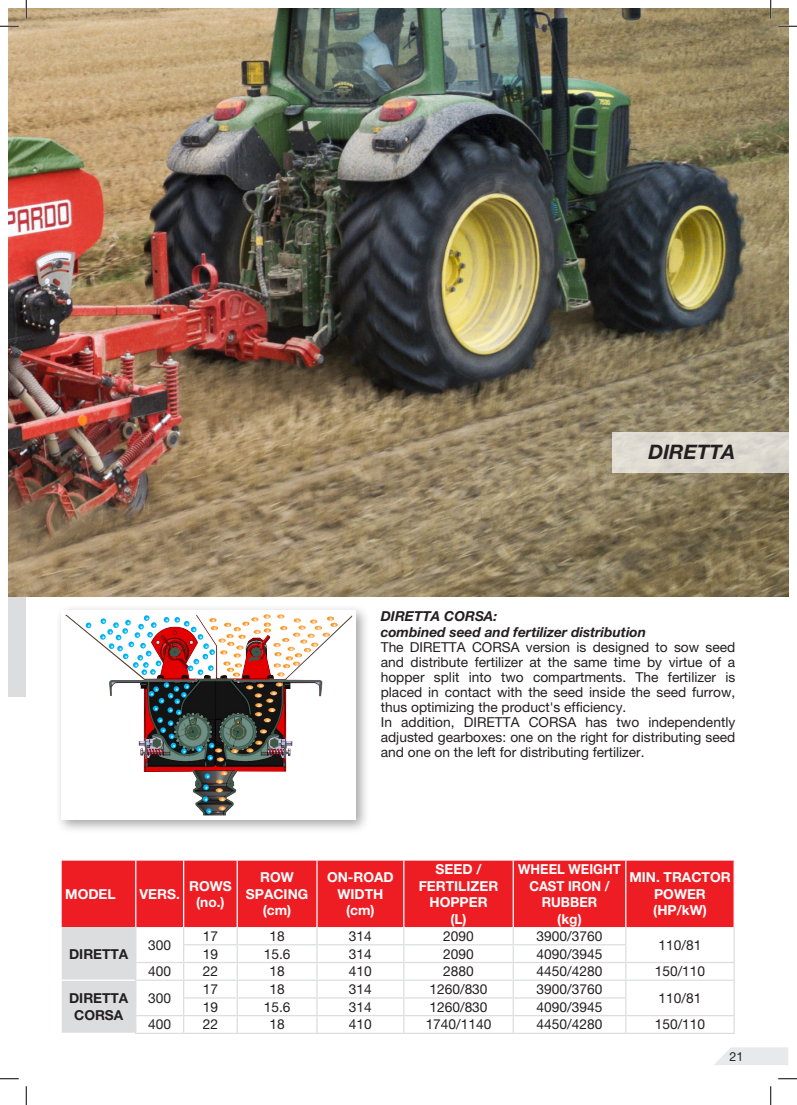
<style>
.page{position:relative;width:797px;height:1105px;background:#fff}
.page>*{position:absolute;margin:0;border:0;box-sizing:border-box;transform-origin:0 0}
.t1{font:italic 700 20px "Helvetica Neue LT Pro";color:#231f20}
.t2{font:13.75px/15px "Helvetica Neue LT Pro";color:#231f20;text-align:justify}
.t3{font:700 13.75px/16.5px "Helvetica Neue LT Pro";color:#fff;text-align:center}
.t4{font:italic 700 13.75px "Helvetica Neue LT Pro";color:#231f20}
.t5{font:700 13.75px/16.5px "Helvetica Neue LT Pro";color:#fff;text-align:center;scale:.95 1}
.t6{font:700 13.75px/16.5px "Helvetica Neue LT Pro";color:#231f20;text-align:center}
.t7{font:12.5px "Helvetica Neue LT Pro";color:#231f20}
</style>
<div class="page">
<div style="left:9px;top:597px;width:17px;height:100px;background:#dcdddf"></div>
<img style="left:9px;top:9px;width:779px;height:588px">
<div style="left:612px;top:432px;width:176px;height:41px;background:#ddd9d0"></div>
<div style="left:62px;top:861px;width:671px;height:66px;background:#ee1d23"></div>
<hr style="left:135px;top:861px;width:1px;height:66px;background:#fff">
<hr style="left:183px;top:861px;width:1px;height:66px;background:#fff">
<hr style="left:236px;top:861px;width:2px;height:66px;background:#fff">
<hr style="left:316px;top:861px;width:1px;height:66px;background:#fff">
<hr style="left:403px;top:861px;width:1px;height:66px;background:#fff">
<hr style="left:512px;top:861px;width:2px;height:66px;background:#fff">
<hr style="left:625px;top:861px;width:1px;height:66px;background:#fff">
<hr style="left:183px;top:944px;width:54px;height:1px;background:#dcdddf">
<hr style="left:237px;top:944px;width:80px;height:1px;background:#dcdddf">
<hr style="left:317px;top:944px;width:87px;height:1px;background:#dcdddf">
<hr style="left:404px;top:944px;width:109px;height:1px;background:#dcdddf">
<hr style="left:513px;top:944px;width:113px;height:1px;background:#dcdddf">
<hr style="left:135px;top:962px;width:49px;height:1px;background:#dcdddf">
<hr style="left:184px;top:962px;width:53px;height:1px;background:#dcdddf">
<hr style="left:237px;top:962px;width:80px;height:1px;background:#dcdddf">
<hr style="left:317px;top:962px;width:87px;height:1px;background:#dcdddf">
<hr style="left:404px;top:962px;width:109px;height:1px;background:#dcdddf">
<hr style="left:513px;top:962px;width:113px;height:1px;background:#dcdddf">
<hr style="left:626px;top:962px;width:108px;height:1px;background:#dcdddf">
<hr style="left:135px;top:979px;width:49px;height:2px;background:#dcdddf">
<hr style="left:184px;top:979px;width:53px;height:2px;background:#dcdddf">
<hr style="left:237px;top:979px;width:80px;height:2px;background:#dcdddf">
<hr style="left:317px;top:979px;width:87px;height:2px;background:#dcdddf">
<hr style="left:404px;top:979px;width:109px;height:2px;background:#dcdddf">
<hr style="left:513px;top:979px;width:113px;height:2px;background:#dcdddf">
<hr style="left:626px;top:979px;width:108px;height:2px;background:#dcdddf">
<hr style="left:183px;top:997px;width:54px;height:1px;background:#dcdddf">
<hr style="left:237px;top:997px;width:80px;height:1px;background:#dcdddf">
<hr style="left:317px;top:997px;width:87px;height:1px;background:#dcdddf">
<hr style="left:404px;top:997px;width:109px;height:1px;background:#dcdddf">
<hr style="left:513px;top:997px;width:113px;height:1px;background:#dcdddf">
<hr style="left:135px;top:1015px;width:49px;height:1px;background:#dcdddf">
<div style="left:62px;top:927px;width:74px;height:106px;background:#dcdddf"></div>
<hr style="left:184px;top:1015px;width:53px;height:1px;background:#dcdddf">
<svg style="left:183px;top:927px;width:1px;height:106px"></svg>
<hr style="left:237px;top:1015px;width:80px;height:1px;background:#dcdddf">
<svg style="left:236px;top:927px;width:2px;height:106px"></svg>
<hr style="left:317px;top:1015px;width:87px;height:1px;background:#dcdddf">
<svg style="left:316px;top:927px;width:1px;height:106px"></svg>
<hr style="left:404px;top:1015px;width:109px;height:1px;background:#dcdddf">
<svg style="left:403px;top:927px;width:1px;height:106px"></svg>
<hr style="left:513px;top:1015px;width:113px;height:1px;background:#dcdddf">
<svg style="left:512px;top:927px;width:2px;height:106px"></svg>
<hr style="left:626px;top:1015px;width:108px;height:1px;background:#dcdddf">
<svg style="left:625px;top:927px;width:1px;height:106px"></svg>
<svg style="left:733px;top:927px;width:1px;height:106px"></svg>
<hr style="left:135px;top:1033px;width:49px;height:1px;background:#dcdddf">
<hr style="left:184px;top:1033px;width:53px;height:1px;background:#dcdddf">
<hr style="left:237px;top:1033px;width:80px;height:1px;background:#dcdddf">
<hr style="left:317px;top:1033px;width:87px;height:1px;background:#dcdddf">
<hr style="left:404px;top:1033px;width:109px;height:1px;background:#dcdddf">
<hr style="left:513px;top:1033px;width:113px;height:1px;background:#dcdddf">
<hr style="left:626px;top:1033px;width:108px;height:1px;background:#dcdddf">
<hr style="left:62px;top:979px;width:73px;height:2px;background:#fff">
<div style="left:55px;top:604px;width:314px;height:230px;background:#231f20;opacity:.4"></div>
<img style="left:62px;top:611px;width:294px;height:209px">
<svg style="left:85px;top:622px;width:7px;height:6px"></svg>
<svg style="left:203px;top:771px;width:25px;height:43px"></svg>
<img style="left:100px;top:614px;width:238px;height:147px">
<svg style="left:714px;top:1047px;width:74px;height:18px"></svg>
<svg style="left:0;top:25px;width:19px;height:2px"></svg>
<svg style="left:778px;top:25px;width:19px;height:2px"></svg>
<svg style="left:0;top:1078px;width:19px;height:1px"></svg>
<svg style="left:778px;top:1078px;width:19px;height:1px"></svg>
<svg style="left:25px;top:0;width:2px;height:19px"></svg>
<svg style="left:25px;top:1086px;width:2px;height:19px"></svg>
<svg style="left:770px;top:0;width:1px;height:19px"></svg>
<svg style="left:770px;top:1086px;width:1px;height:19px"></svg>
<p class="t1" style="left:648px;top:440px;width:88px">DIRETTA</p>
<p class="t4" style="left:381px;top:607px;width:118px">DIRETTA CORSA:</p>
<p class="t4" style="left:381px;top:624px;width:267px">combined seed and fertilizer distribution</p>
<p class="t2" style="left:381px;top:639px;width:356px">The DIRETTA CORSA version is designed to sow seed and distribute fertilizer at the same time by virtue of a hopper split into two compartments. The fertilizer is placed in contact with the seed inside the seed furrow, thus optimizing the product's efficiency.</p>
<p class="t2" style="left:381px;top:714px;width:356px">In addition, DIRETTA CORSA has two independently adjusted gearboxes: one on the right for distributing seed and one on the left for distributing fertilizer.</p>
<p class="t3" style="left:65px;top:885px;width:52px">MODEL</p>
<p class="t3" style="left:140px;top:885px;width:42px">VERS.</p>
<p class="t6" style="left:69px;top:945px;width:61px">DIRETTA</p>
<p class="t2" style="left:148px;top:937px;width:24px">300</p>
<p class="t3" style="left:189px;top:877px;width:44px">ROWS</p>
<p class="t3" style="left:196px;top:893px;width:30px">(no.)</p>
<p class="t3" style="left:246px;top:869px;width:64px">ROW<br>SPACING</p>
<p class="t3" style="left:263px;top:902px;width:30px">(cm)</p>
<p class="t3" style="left:327px;top:869px;width:68px">ON-ROAD<br>WIDTH</p>
<p class="t3" style="left:346px;top:902px;width:30px">(cm)</p>
<p class="t3" style="left:435px;top:860px;width:47px">SEED /</p>
<p class="t3" style="left:419px;top:877px;width:81px">FERTILIZER<br>HOPPER</p>
<p class="t3" style="left:450px;top:910px;width:18px">(L)</p>
<p class="t5" style="left:518px;top:860px;width:109px">WHEEL WEIGHT<br>CAST IRON /<br>RUBBER</p>
<p class="t3" style="left:557px;top:910px;width:26px">(kg)</p>
<p class="t2" style="left:203px;top:928px;width:17px">17</p>
<p class="t2" style="left:269px;top:928px;width:17px">18</p>
<p class="t2" style="left:349px;top:928px;width:24px">314</p>
<p class="t2" style="left:443px;top:928px;width:32px">2090</p>
<p class="t2" style="left:536px;top:928px;width:67px">3900/3760</p>
<p class="t2" style="left:203px;top:946px;width:17px">19</p>
<p class="t2" style="left:264px;top:946px;width:28px">15.6</p>
<p class="t2" style="left:349px;top:946px;width:24px">314</p>
<p class="t2" style="left:443px;top:946px;width:32px">2090</p>
<p class="t2" style="left:536px;top:946px;width:67px">4090/3945</p>
<p class="t3" style="left:629px;top:869px;width:103px">MIN. TRACTOR<br>POWER</p>
<p class="t3" style="left:653px;top:902px;width:55px">(HP/kW)</p>
<p class="t2" style="left:658px;top:937px;width:44px">110/81</p>
<p class="t2" style="left:148px;top:964px;width:24px">400</p>
<p class="t2" style="left:203px;top:964px;width:17px">22</p>
<p class="t2" style="left:269px;top:964px;width:17px">18</p>
<p class="t2" style="left:349px;top:964px;width:24px">410</p>
<p class="t2" style="left:443px;top:964px;width:32px">2880</p>
<p class="t2" style="left:536px;top:964px;width:67px">4450/4280</p>
<p class="t2" style="left:654px;top:964px;width:52px">150/110</p>
<p class="t2" style="left:203px;top:981px;width:17px">17</p>
<p class="t2" style="left:269px;top:981px;width:17px">18</p>
<p class="t2" style="left:349px;top:981px;width:24px">314</p>
<p class="t2" style="left:429px;top:981px;width:60px">1260/830</p>
<p class="t2" style="left:536px;top:981px;width:67px">3900/3760</p>
<p class="t2" style="left:658px;top:990px;width:44px">110/81</p>
<p class="t6" style="left:69px;top:990px;width:61px">DIRETTA<br>CORSA</p>
<p class="t2" style="left:148px;top:990px;width:24px">300</p>
<p class="t2" style="left:203px;top:999px;width:17px">19</p>
<p class="t2" style="left:264px;top:999px;width:28px">15.6</p>
<p class="t2" style="left:349px;top:999px;width:24px">314</p>
<p class="t2" style="left:429px;top:999px;width:60px">1260/830</p>
<p class="t2" style="left:536px;top:999px;width:67px">4090/3945</p>
<p class="t2" style="left:148px;top:1017px;width:24px">400</p>
<p class="t2" style="left:203px;top:1017px;width:17px">22</p>
<p class="t2" style="left:269px;top:1017px;width:17px">18</p>
<p class="t2" style="left:349px;top:1017px;width:24px">410</p>
<p class="t2" style="left:425px;top:1017px;width:67px">1740/1140</p>
<p class="t2" style="left:536px;top:1017px;width:67px">4450/4280</p>
<p class="t2" style="left:654px;top:1017px;width:52px">150/110</p>
<p class="t7" style="left:729px;top:1049px;width:15px">21</p>
</div>
